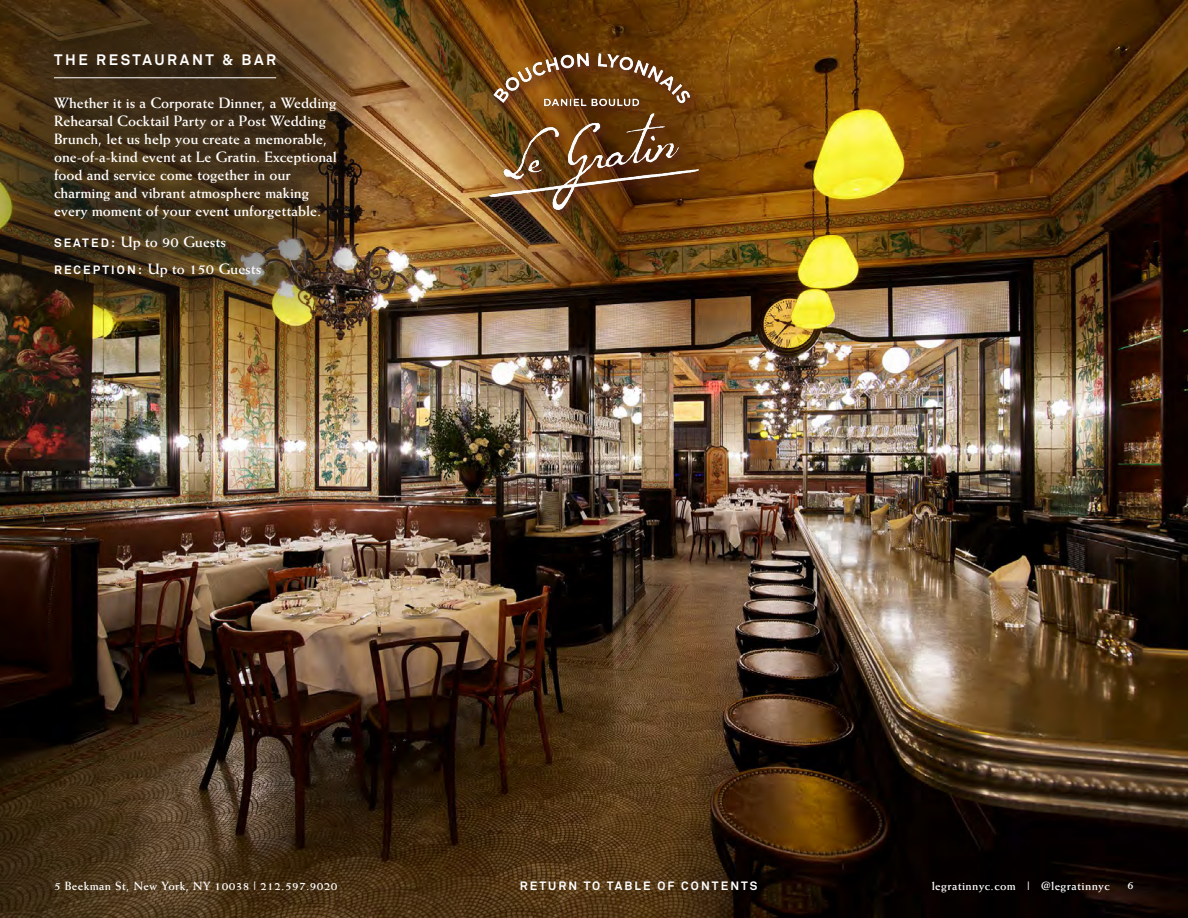
<style>
.page{position:relative;width:1188px;height:918px;background:#fff}
.page>*{position:absolute;margin:0;border:0;box-sizing:border-box;transform-origin:0 0}
.t1{font:700 15px/18px "Weiss Std";color:#fff}
.t2{font:700 15px "Akkurat";letter-spacing:.175em;color:#fff}
.t3{font:700 12px "Weiss Std";letter-spacing:.03em;color:#fff}
.t4{font:700 12px "Akkurat";letter-spacing:.175em;color:#fff}
.s1{font-family:"Akkurat";font-size:12px}
</style>
<div class="page">
<img style="left:0;top:0;width:1188px;height:918px">
<img style="left:0;top:0;width:363px;height:320px">
<div style="left:57px;top:57px;width:297px;height:237px;background:#000;opacity:.75"></div>
<hr style="left:54px;top:78px;width:222px;height:1px;background:#fff">
<div style="left:486px;top:50px;width:225px;height:172px;background:#561c24;opacity:.96"></div>
<img style="left:489px;top:54px;width:210px;height:155px">
<p class="t2" style="left:54px;top:50px;width:224px">THE RESTAURANT &amp; BAR</p>
<p class="t1" style="left:54px;top:94px;width:284px">Whether it is a Corporate Dinner, a Wedding Rehearsal Cocktail Party or a Post Wedding Brunch, let us help you create a memorable, one-of-a-kind event at Le Gratin. Exceptional food and service come together in our charming and vibrant atmosphere making every moment of your event unforgettable.</p>
<p class="t1" style="left:54px;top:228px;width:209px;line-height:26.5px"><span class="s1">S E AT E D :</span> Up to 90 Guests<br><span class="s1">RECEPTION:</span> Up to 150 Guests</p>
<p class="t3" style="left:54px;top:878px;width:285px">5 Beekman St, New York, NY 10038 | 212.597.9020</p>
<p class="t4" style="left:520px;top:878px;width:239px">RETURN TO TABLE OF CONTENTS</p>
<p class="t3" style="left:932px;top:879px;width:179px">legratinnyc.com | @legratinnyc</p>
<p class="t3" style="left:1127px;top:878px;width:8px">6</p>
</div>
